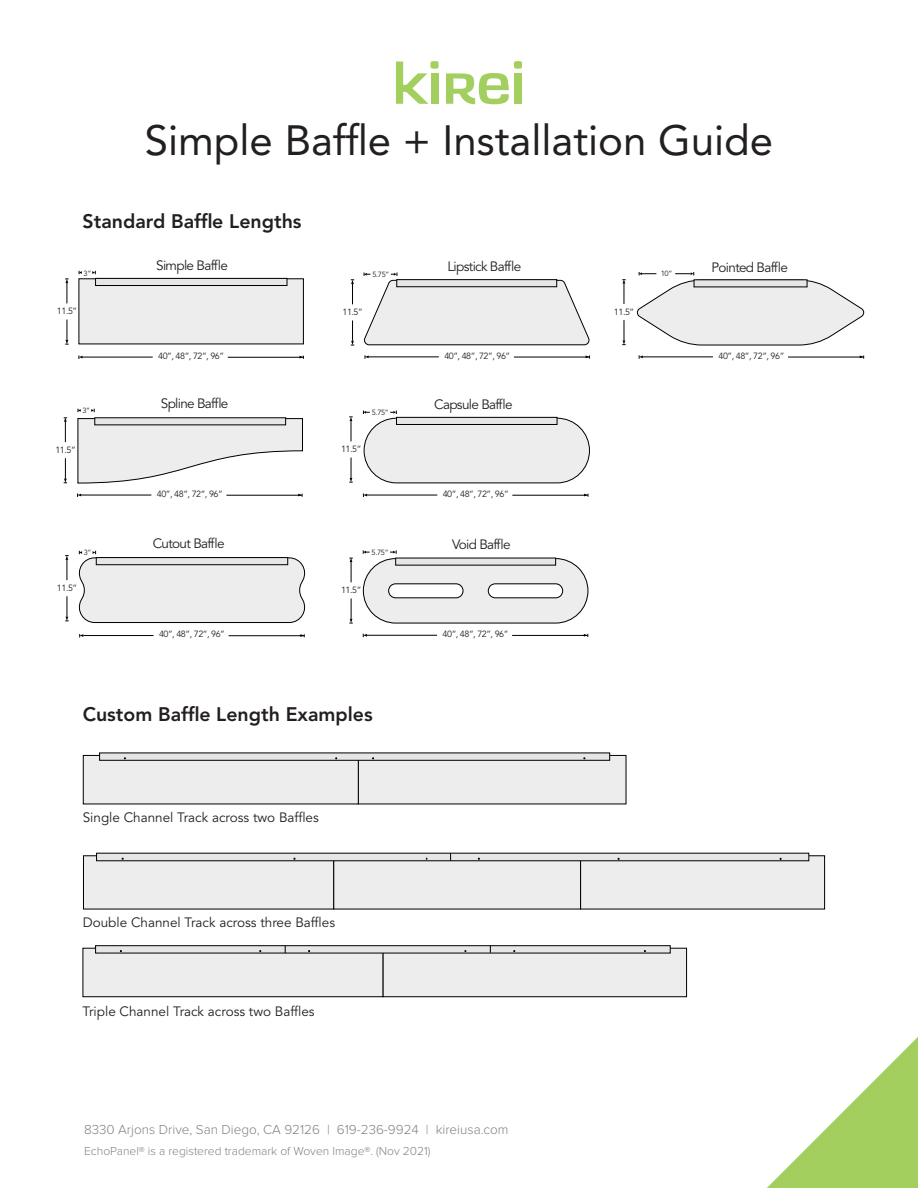
<style>
.page{position:relative;width:918px;height:1188px;background:#fff}
.page>*{position:absolute;margin:0;border:0;box-sizing:border-box;transform-origin:0 0}
.t1{font:42px "Avenir LT Std";color:#231f20}
.t2{font:800 19.5px "Avenir LT Std";color:#231f20}
.t3{font:13.5px "Avenir LT Std";letter-spacing:-.01em;color:#231f20}
.t4{font:13.5px "Avenir LT Std";letter-spacing:-.05em;color:#231f20}
.t5{font:300 13.5px "Proxima Nova";color:#808285}
.t6{font:300 12px "Proxima Nova";color:#808285}
.t7{font:9px "Avenir LT Std";letter-spacing:-.05em;color:#231f20}
.t8{font:7.5px "Avenir LT Std";letter-spacing:-.05em;color:#231f20}
</style>
<div class="page">
<svg style="left:767px;top:1037px;width:151px;height:151px"></svg>
<svg style="left:396px;top:62px;width:33px;height:42px"></svg>
<svg style="left:446px;top:73px;width:63px;height:32px"></svg>
<div style="left:431px;top:74px;width:7px;height:30px;background:#a3cf5e"></div>
<div style="left:515px;top:74px;width:7px;height:30px;background:#a3cf5e"></div>
<div style="left:514px;top:61px;width:8px;height:8px;background:#a3cf5e;border-radius:50%"></div>
<div style="left:431px;top:61px;width:8px;height:8px;background:#a3cf5e;border-radius:50%"></div>
<hr style="left:367px;top:635px;width:70px;height:1px;background:#000">
<hr style="left:512px;top:635px;width:76px;height:1px;background:#000">
<svg style="left:349px;top:598px;width:4px;height:26px"></svg>
<svg style="left:363px;top:550px;width:226px;height:74px"></svg>
<div style="left:395px;top:558px;width:161px;height:7px;background:#e6e6e6"></div>
<svg style="left:349px;top:558px;width:4px;height:24px"></svg>
<hr style="left:367px;top:495px;width:70px;height:1px;background:#000">
<hr style="left:512px;top:495px;width:76px;height:1px;background:#000">
<div style="left:364px;top:418px;width:225px;height:65px;background:#ededed;border-radius:32px"></div>
<div style="left:364px;top:418px;width:226px;height:65px;border:1px solid #000;border-radius:32px"></div>
<div style="left:396px;top:417px;width:161px;height:8px;background:#e6e6e6;border:1px solid #000"></div>
<svg style="left:349px;top:417px;width:4px;height:24px"></svg>
<svg style="left:349px;top:458px;width:4px;height:25px"></svg>
<svg style="left:363px;top:411px;width:7px;height:3px"></svg>
<svg style="left:390px;top:411px;width:7px;height:3px"></svg>
<div style="left:358px;top:755px;width:268px;height:49px;background:#ededed"></div>
<div style="left:83px;top:755px;width:276px;height:49px;background:#ededed"></div>
<div style="left:99px;top:753px;width:511px;height:8px;background:#e6e6e6;border:1px solid #000"></div>
<div style="left:580px;top:856px;width:245px;height:53px;background:#ededed"></div>
<div style="left:333px;top:856px;width:248px;height:53px;background:#ededed"></div>
<div style="left:83px;top:856px;width:251px;height:53px;background:#ededed"></div>
<div style="left:96px;top:853px;width:713px;height:8px;background:#e6e6e6"></div>
<div style="left:383px;top:948px;width:304px;height:49px;background:#ededed;border:1px solid #000"></div>
<div style="left:83px;top:948px;width:300px;height:49px;background:#ededed;border:1px solid #000"></div>
<div style="left:95px;top:945px;width:576px;height:8px;background:#e6e6e6;border:1px solid #000"></div>
<hr style="left:83px;top:357px;width:70px;height:1px;background:#000">
<hr style="left:228px;top:357px;width:75px;height:1px;background:#000">
<div style="left:79px;top:279px;width:225px;height:65px;background:#ededed"></div>
<svg style="left:65px;top:279px;width:4px;height:24px"></svg>
<svg style="left:65px;top:320px;width:4px;height:25px"></svg>
<svg style="left:92px;top:271px;width:4px;height:3px"></svg>
<div style="left:95px;top:278px;width:192px;height:8px;background:#e6e6e6;border:1px solid #000"></div>
<hr style="left:369px;top:357px;width:70px;height:1px;background:#000">
<hr style="left:514px;top:357px;width:75px;height:1px;background:#000">
<svg style="left:365px;top:355px;width:4px;height:4px"></svg>
<svg style="left:351px;top:279px;width:3px;height:25px"></svg>
<svg style="left:351px;top:320px;width:3px;height:26px"></svg>
<svg style="left:364px;top:273px;width:226px;height:72px"></svg>
<hr style="left:643px;top:357px;width:70px;height:1px;background:#000">
<hr style="left:788px;top:357px;width:76px;height:1px;background:#000">
<svg style="left:639px;top:355px;width:4px;height:4px"></svg>
<svg style="left:622px;top:320px;width:4px;height:25px"></svg>
<svg style="left:622px;top:279px;width:4px;height:25px"></svg>
<hr style="left:83px;top:635px;width:71px;height:1px;background:#000">
<hr style="left:229px;top:635px;width:75px;height:1px;background:#000">
<svg style="left:79px;top:634px;width:4px;height:3px"></svg>
<svg style="left:65px;top:555px;width:4px;height:25px"></svg>
<svg style="left:65px;top:596px;width:4px;height:26px"></svg>
<svg style="left:78px;top:551px;width:228px;height:72px;background:#e4e4e4"></svg>
<hr style="left:81px;top:495px;width:70px;height:1px;background:#000">
<hr style="left:226px;top:495px;width:76px;height:1px;background:#000">
<svg style="left:77px;top:418px;width:226px;height:66px"></svg>
<div style="left:95px;top:418px;width:191px;height:7px;background:#e6e6e6"></div>
<svg style="left:64px;top:458px;width:3px;height:25px"></svg>
<svg style="left:91px;top:409px;width:4px;height:3px"></svg>
<svg style="left:64px;top:418px;width:3px;height:24px"></svg>
<svg style="left:636px;top:272px;width:229px;height:74px"></svg>
<div style="left:694px;top:280px;width:113px;height:7px;background:#e6e6e6"></div>
<h1 class="t1" style="left:145px;top:116px;width:630px">Simple Baffle + Installation Guide</h1>
<p class="t2" style="left:83px;top:209px;width:220px">Standard Baffle Lengths</p>
<p class="t8" style="left:84px;top:269px;width:9px">3”</p>
<p class="t4" style="left:156px;top:257px;width:73px">Simple Baffle</p>
<p class="t8" style="left:372px;top:270px;width:18px">5.75”</p>
<p class="t4" style="left:448px;top:259px;width:75px">Lipstick Baffle</p>
<p class="t7" style="left:57px;top:306px;width:22px">11.5”</p>
<p class="t7" style="left:343px;top:307px;width:22px">11.5”</p>
<p class="t7" style="left:158px;top:351px;width:67px">40”, 48”, 72”, 96”</p>
<p class="t7" style="left:444px;top:350px;width:67px">40”, 48”, 72”, 96”</p>
<p class="t8" style="left:83px;top:407px;width:9px">3”</p>
<p class="t4" style="left:161px;top:395px;width:69px">Spline Baffle</p>
<p class="t8" style="left:372px;top:408px;width:18px">5.75”</p>
<p class="t4" style="left:434px;top:396px;width:80px">Capsule Baffle</p>
<p class="t7" style="left:55px;top:444px;width:22px">11.5”</p>
<p class="t7" style="left:341px;top:444px;width:22px">11.5”</p>
<p class="t7" style="left:157px;top:489px;width:67px">40”, 48”, 72”, 96”</p>
<p class="t7" style="left:443px;top:489px;width:67px">40”, 48”, 72”, 96”</p>
<p class="t8" style="left:84px;top:548px;width:9px">3”</p>
<p class="t4" style="left:153px;top:535px;width:73px">Cutout Baffle</p>
<p class="t8" style="left:372px;top:548px;width:18px">5.75”</p>
<p class="t4" style="left:452px;top:537px;width:60px">Void Baffle</p>
<p class="t7" style="left:57px;top:583px;width:22px">11.5”</p>
<p class="t7" style="left:341px;top:585px;width:22px">11.5”</p>
<p class="t7" style="left:159px;top:629px;width:67px">40”, 48”, 72”, 96”</p>
<p class="t7" style="left:443px;top:629px;width:67px">40”, 48”, 72”, 96”</p>
<p class="t2" style="left:83px;top:702px;width:291px">Custom Baffle Length Examples</p>
<p class="t3" style="left:83px;top:809px;width:238px">Single Channel Track across two Baffles</p>
<p class="t3" style="left:83px;top:915px;width:254px">Double Channel Track across three Baffles</p>
<p class="t3" style="left:83px;top:1004px;width:234px">Triple Channel Track across two Baffles</p>
<h3 class="t5" style="left:84px;top:1122px;width:426px">8330 Arjons Drive, San Diego, CA 92126 | 619-236-9924 | kireiusa.com</h3>
<h3 class="t6" style="left:84px;top:1144px;width:348px">EchoPanel® is a registered trademark of Woven Image®. (Nov 2021)</h3>
<p class="t7" style="left:614px;top:306px;width:22px">11.5”</p>
<p class="t8" style="left:661px;top:269px;width:13px">10”</p>
<p class="t4" style="left:712px;top:260px;width:78px">Pointed Baffle</p>
<p class="t7" style="left:718px;top:350px;width:67px">40”, 48”, 72”, 96”</p>
</div>
